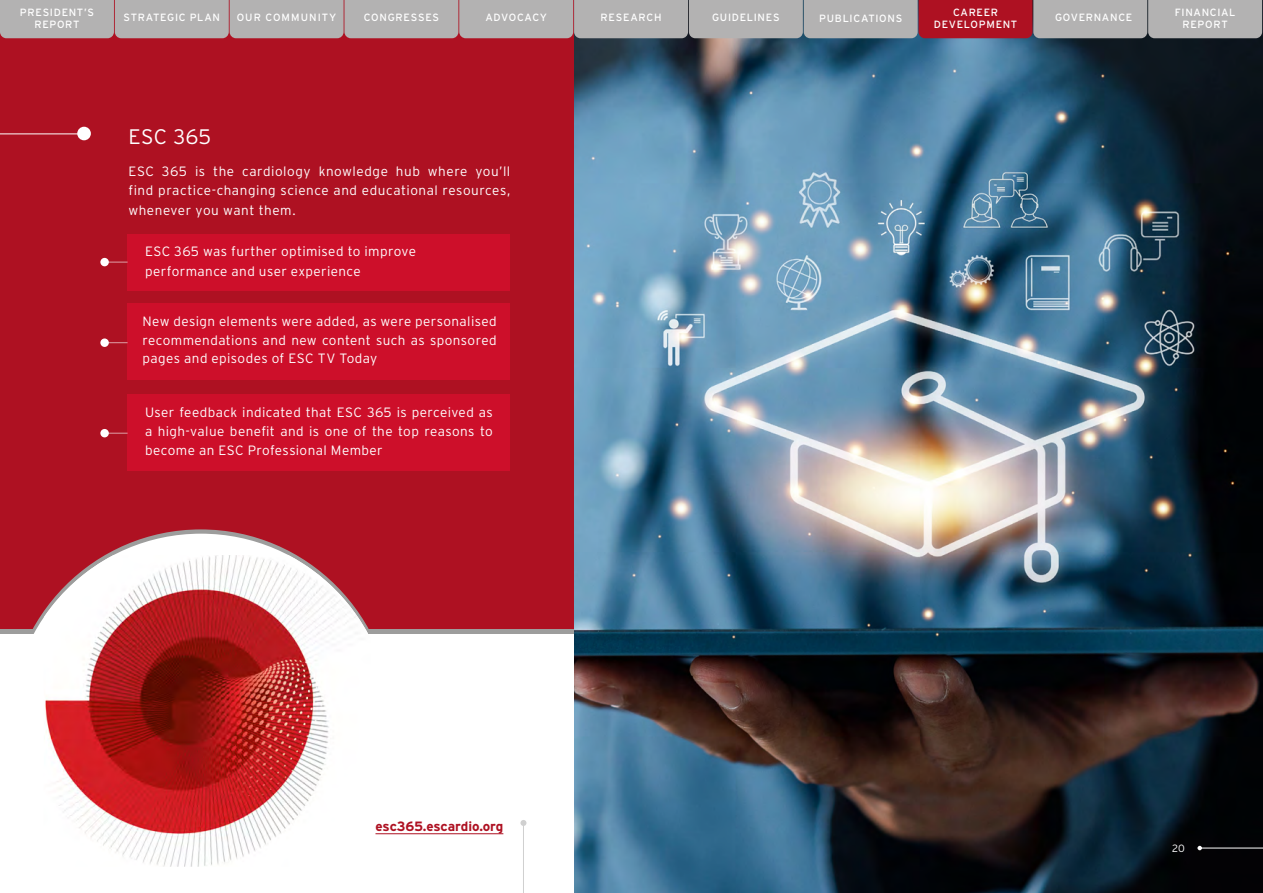
<style>
.page{position:relative;width:1263px;height:893px;background:#fff}
.page>*{position:absolute;margin:0;border:0;box-sizing:border-box;transform-origin:0 0}
.t1{font:300 21px "Interstate WGL";letter-spacing:.015em;color:#fff}
.t2{font:300 13.5px/18.8px "Interstate WGL";letter-spacing:.03em;color:#fff;text-align:justify}
.t3{font:700 13.5px "Interstate WGL";letter-spacing:-.01em;color:#ae1122}
.t4{font:10.5px/12.6px "Interstate WGL";letter-spacing:.065em;color:#fff;text-align:center}
.t5{font:10.5px "Interstate WGL";letter-spacing:.1em;color:#fff}
.t6{font:300 10.5px "Interstate WGL";color:#fff}
</style>
<div class="page">
<img style="left:573px;top:1px;width:690px;height:892px">
<div style="left:0;top:0;width:573px;height:893px;background:#ae1122"></div>
<div style="left:0;top:631px;width:573px;height:262px;background:#fff"></div>
<hr style="left:0;top:629px;width:573px;height:4px;background:#9d9d9c">
<svg style="left:11px;top:534px;width:380px;height:301px;fill:#fff"></svg>
<img style="left:44px;top:555px;width:326px;height:312px">
<hr style="left:0;top:134px;width:80px;height:1px;background:#fff">
<div style="left:77px;top:127px;width:14px;height:13px;background:#fff;border-radius:50%"></div>
<div style="left:128px;top:234px;width:382px;height:57px;background:#cd0f2a"></div>
<svg style="left:109px;top:262px;width:19px;height:1px"></svg>
<div style="left:100px;top:258px;width:9px;height:8px;background:#fff;border-radius:50%"></div>
<div style="left:128px;top:304px;width:382px;height:76px;background:#cd0f2a"></div>
<svg style="left:109px;top:342px;width:19px;height:1px"></svg>
<div style="left:100px;top:338px;width:9px;height:9px;background:#fff;border-radius:50%"></div>
<div style="left:128px;top:394px;width:382px;height:76px;background:#cd0f2a"></div>
<svg style="left:109px;top:433px;width:19px;height:1px"></svg>
<div style="left:100px;top:429px;width:9px;height:8px;background:#fff;border-radius:50%"></div>
<hr style="left:375px;top:833px;width:128px;height:1px;background:#ae1122">
<hr style="left:523px;top:823px;width:1px;height:70px;background:#d0d0d0">
<svg style="left:520px;top:820px;width:6px;height:6px"></svg>
<svg style="left:0;top:0;width:1262px;height:38px;background:#b1a2a3"></svg>
<hr style="left:1200px;top:848px;width:63px;height:1px;background:#fff">
<svg style="left:1197px;top:846px;width:5px;height:4px"></svg>
<p class="t4" style="left:20px;top:5px;width:76px">PRESIDENT’S<br>REPORT</p>
<p class="t4" style="left:124px;top:11px;width:98px">STRATEGIC PLAN</p>
<p class="t5" style="left:237px;top:10px;width:101px">OUR COMMUNITY</p>
<p class="t4" style="left:364px;top:11px;width:77px">CONGRESSES</p>
<p class="t4" style="left:485px;top:11px;width:63px">ADVOCACY</p>
<p class="t4" style="left:601px;top:11px;width:62px">RESEARCH</p>
<p class="t4" style="left:712px;top:11px;width:69px">GUIDELINES</p>
<p class="t4" style="left:934px;top:5px;width:85px">CAREER<br>DEVELOPMENT</p>
<p class="t4" style="left:819px;top:12px;width:85px">PUBLICATIONS</p>
<p class="t4" style="left:1055px;top:11px;width:79px">GOVERNANCE</p>
<p class="t4" style="left:1175px;top:5px;width:62px">FINANCIAL<br>REPORT</p>
<h1 class="t1" style="left:128px;top:121px;width:84px">ESC 365</h1>
<p class="t2" style="left:128px;top:161px;width:383px;line-height:19.5px">ESC 365 is the cardiology knowledge hub where you’ll find practice-changing science and educational resources, whenever you want them.</p>
<p class="t2" style="left:145px;top:241px;width:273px;line-height:19.5px">ESC 365 was further optimised to improve performance and user experience</p>
<p class="t2" style="left:142px;top:311px;width:356px">New design elements were added, as were personalised recommendations and new content such as sponsored pages and episodes of ESC TV Today</p>
<p class="t2" style="left:145px;top:402px;width:349px">User feedback indicated that ESC 365 is perceived as a high-value benefit and is one of the top reasons to become an ESC Professional Member</p>
<p class="t3" style="left:375px;top:816px;width:129px">esc365.escardio.org</p>
<p class="t6" style="left:1172px;top:841px;width:14px">20</p>
</div>
